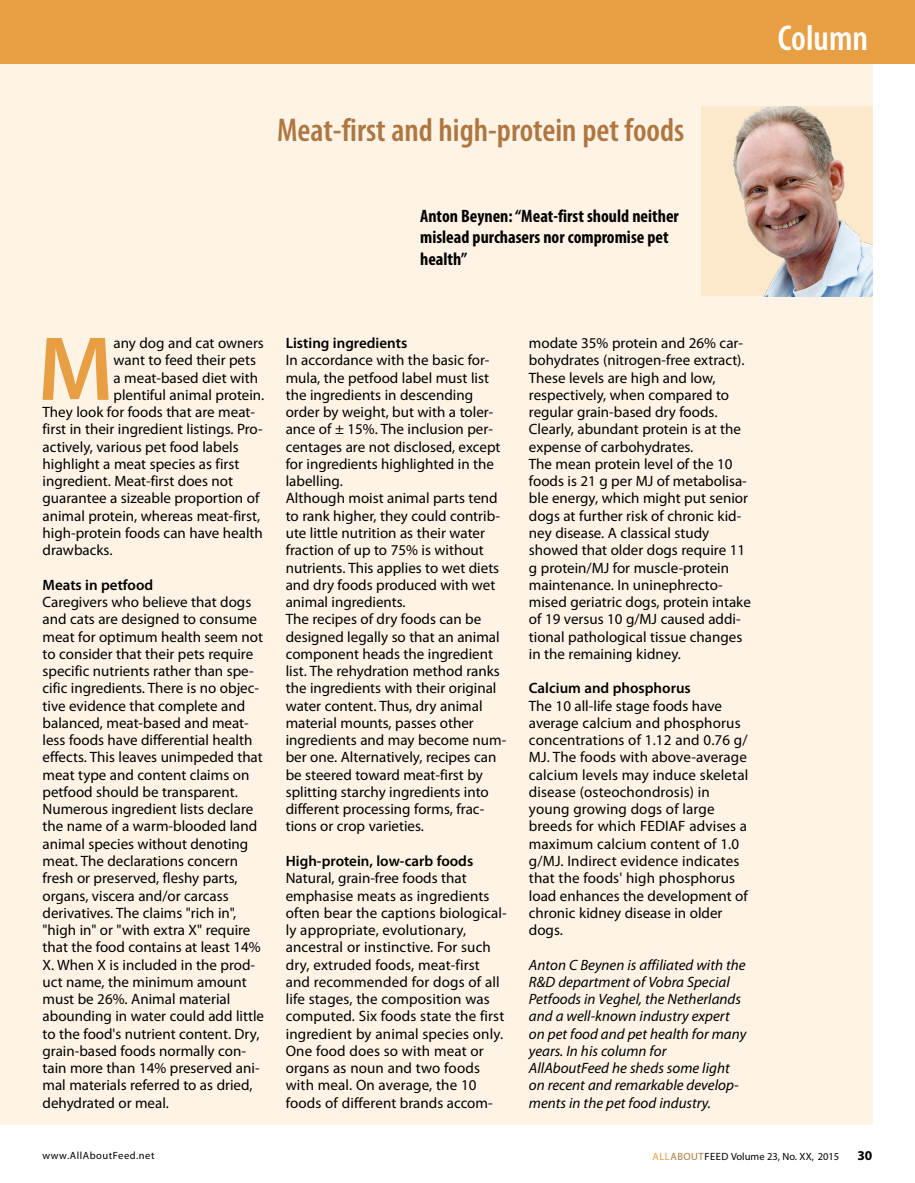
<style>
.page{position:relative;width:915px;height:1183px;background:#fff}
.page>*{position:absolute;margin:0;border:0;box-sizing:border-box;transform-origin:0 0}
.t1{font:600 91.8px "Myriad Pro";color:#e89e43}
.t2{font:600 condensed 36px "Myriad Pro";color:#fff}
.t3{font:600 condensed 33px "Myriad Pro";color:#ae7741}
.t4{font:700 condensed 18px/21.6px "Myriad Pro";color:#000}
.t5{font:15px/17.2px "Myriad Pro";color:#000}
.t6{font:italic 15px/17.2px "Myriad Pro";color:#000}
.t7{font:600 15px "Myriad Pro";color:#000}
.t8{font:700 13.5px "Myriad Pro";color:#000}
.t9{font:10.5px "Myriad Pro";letter-spacing:.025em;color:#000}
.t10{font:10.5px "Myriad Pro";letter-spacing:.05em;color:#000}
.s1{color:#e89e43}
.s2{color:#ae7741}
</style>
<div class="page">
<div style="left:0;top:0;width:872px;height:1124px;background:#fef3e4"></div>
<div style="left:0;top:0;width:914px;height:64px;background:#e89e43"></div>
<img style="left:701px;top:106px;width:171px;height:190px">
<h3 class="t3" style="left:277px;top:112px;width:408px">Meat-first and high-protein pet foods</h3>
<p class="t4" style="left:420px;top:205px;width:260px">Anton Beynen: “Meat-first should neither mislead purchasers nor compromise pet health”</p>
<h2 class="t2" style="left:777px;top:19px;width:92px">Column</h2>
<h1 class="t1" style="left:38px;top:318px;width:77px">M</h1>
<p class="t5" style="left:113px;top:334px;width:152px">any dog and cat owners</p>
<p class="t5" style="left:113px;top:352px;width:144px">want to feed their pets</p>
<p class="t5" style="left:113px;top:369px;width:146px">a meat-based diet with</p>
<p class="t5" style="left:113px;top:386px;width:152px">plentiful animal protein.</p>
<p class="t5" style="left:43px;top:403px;width:214px">They look for foods that are meat-</p>
<p class="t5" style="left:43px;top:421px;width:221px">first in their ingredient listings. Pro-</p>
<p class="t5" style="left:43px;top:438px;width:198px">actively, various pet food labels</p>
<p class="t5" style="left:43px;top:455px;width:198px">highlight a meat species as first</p>
<p class="t5" style="left:43px;top:472px;width:192px">ingredient. Meat-first does not</p>
<p class="t5" style="left:43px;top:490px;width:218px">guarantee a sizeable proportion of</p>
<p class="t5" style="left:43px;top:507px;width:219px">animal protein, whereas meat-first,</p>
<p class="t5" style="left:43px;top:524px;width:222px">high-protein foods can have health</p>
<p class="t5" style="left:43px;top:541px;width:71px">drawbacks.</p>
<p class="t7" style="left:43px;top:576px;width:112px">Meats in petfood</p>
<p class="t5" style="left:43px;top:593px;width:223px">Caregivers who believe that dogs and cats are designed to consume meat for optimum health seem not to consider that their pets require specific nutrients rather than spe&shy;cific ingredients. There is no objec&shy;tive evidence that complete and balanced, meat-based and meat&shy;less foods have differential health effects. This leaves unimpeded that meat type and content claims on petfood should be transparent.<br>Numerous ingredient lists declare the name of a warm-blooded land animal species without denoting meat. The declarations concern fresh or preserved, fleshy parts, organs, viscera and/or carcass derivatives. The claims "rich in", "high in" or "with extra X" require that the food contains at least 14%<br>X. When X is included in the prod&shy;uct name, the minimum amount must be 26%. Animal material abounding in water could add little to the food's nutrient content. Dry, grain-based foods normally con&shy;tain more than 14% preserved ani&shy;mal materials referred to as dried, dehydrated or meal.</p>
<p class="t7" style="left:285px;top:334px;width:123px">Listing ingredients</p>
<p class="t5" style="left:285px;top:352px;width:222px">In accordance with the basic for&shy;mula, the petfood label must list the ingredients in descending order by weight, but with a toler&shy;ance of ± 15%. The inclusion per&shy;centages are not disclosed, except for ingredients highlighted in the labelling.<br>Although moist animal parts tend to rank higher, they could contrib&shy;ute little nutrition as their water fraction of up to 75% is without nutrients. This applies to wet diets and dry foods produced with wet animal ingredients.<br>The recipes of dry foods can be designed legally so that an animal component heads the ingredient list. The rehydration method ranks the ingredients with their original water content. Thus, dry animal material mounts, passes other ingredients and may become num&shy;ber one. Alternatively, recipes can be steered toward meat-first by splitting starchy ingredients into different processing forms, frac&shy;tions or crop varieties.</p>
<p class="t7" style="left:285px;top:852px;width:189px">High-protein, low-carb foods</p>
<p class="t5" style="left:285px;top:869px;width:222px">Natural, grain-free foods that emphasise meats as ingredients often bear the captions biological&shy;ly appropriate, evolutionary, ancestral or instinctive. For such dry, extruded foods, meat-first and recommended for dogs of all life stages, the composition was computed. Six foods state the first ingredient by animal species only.<br>One food does so with meat or organs as noun and two foods with meal. On average, the 10 foods of different brands accom-</p>
<p class="t5" style="left:528px;top:334px;width:223px">modate 35% protein and 26% car&shy;bohydrates (nitrogen-free extract).<br>These levels are high and low, respectively, when compared to regular grain-based dry foods.<br>Clearly, abundant protein is at the expense of carbohydrates.<br>The mean protein level of the 10 foods is 21 g per MJ of metabolisa&shy;ble energy, which might put senior dogs at further risk of chronic kid&shy;ney disease. A classical study showed that older dogs require 11 g protein/MJ for muscle-protein maintenance. In uninephrecto&shy;mised geriatric dogs, protein intake of 19 versus 10 g/MJ caused addi&shy;tional pathological tissue changes in the remaining kidney.</p>
<p class="t7" style="left:528px;top:679px;width:163px">Calcium and phosphorus</p>
<p class="t5" style="left:528px;top:697px;width:221px">The 10 all-life stage foods have average calcium and phosphorus concentrations of 1.12 and 0.76 g/<br>MJ. The foods with above-average calcium levels may induce skeletal disease (osteochondrosis) in young growing dogs of large breeds for which FEDIAF advises a maximum calcium content of 1.0 g/MJ. Indirect evidence indicates that the foods' high phosphorus load enhances the development of chronic kidney disease in older dogs.</p>
<p class="t6" style="left:528px;top:956px;width:219px">Anton C Beynen is affiliated with the<br>R&amp;D department of Vobra Special<br>Petfoods in Veghel, the Netherlands and a well-known industry expert on pet food and pet health for many years. In his column for<br>AllAboutFeed he sheds some light on recent and remarkable develop&shy;ments in the pet food industry.</p>
<p class="t10" style="left:43px;top:1149px;width:113px">www.AllAboutFeed.net</p>
<p class="t9" style="left:652px;top:1150px;width:188px"><span class="s1">ALL</span><span class="s2">ABOUT</span>FEED Volume 23, No. xx, 2015</p>
<p class="t8" style="left:857px;top:1147px;width:16px">30</p>
</div>
